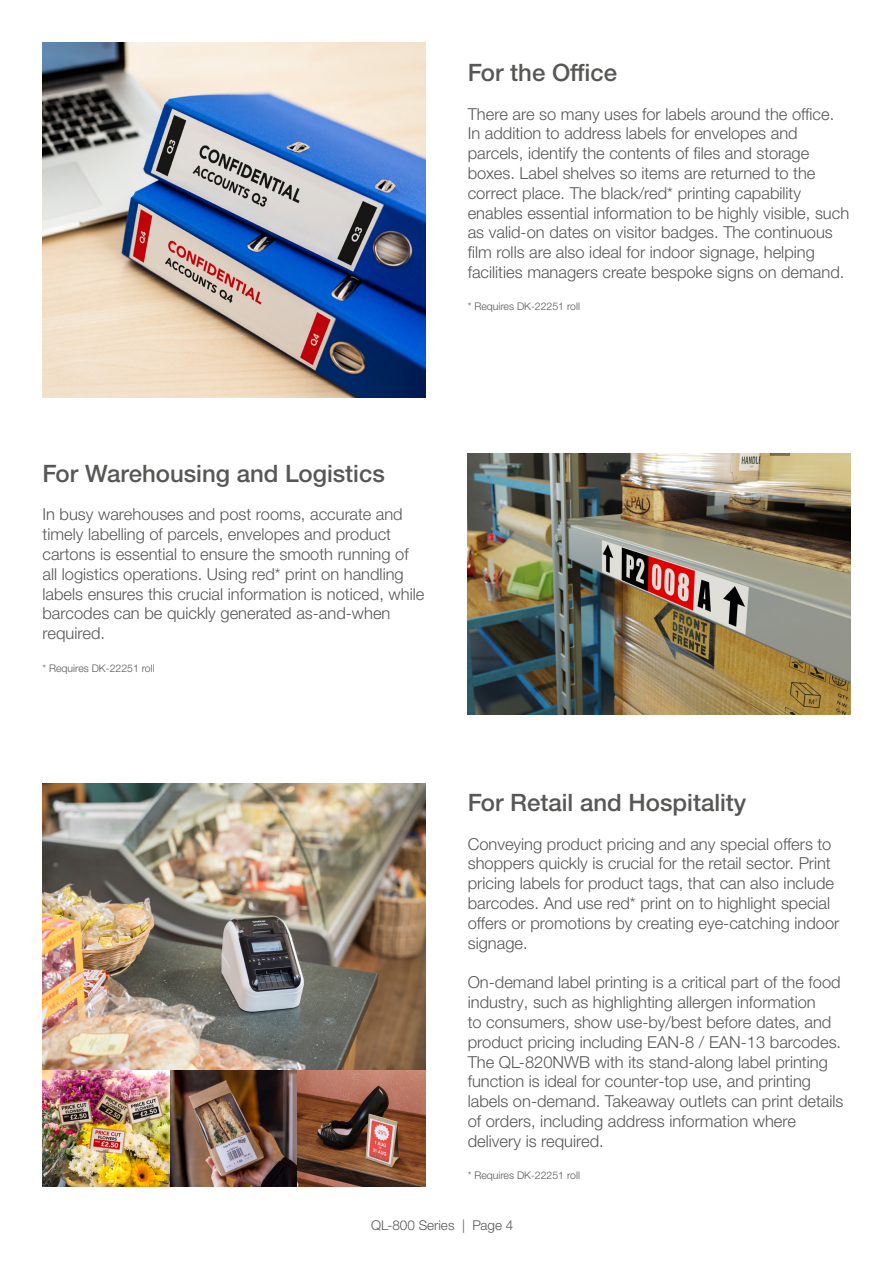
<style>
.page{position:relative;width:893px;height:1263px;background:#fff}
.page>*{position:absolute;margin:0;border:0;box-sizing:border-box;transform-origin:0 0}
.t1{font:500 24px "Helvetica Neue LTW1 G";color:#575756}
.t2{font:300 16.5px/19.8px "Helvetica Neue LTW1 G";color:#575756}
.t3{font:300 13.5px "Helvetica Neue LTW1 G";color:#575756}
.t4{font:300 10.5px "Helvetica Neue LTW1 G";color:#575756}
</style>
<div class="page">
<img style="left:43px;top:43px;width:382px;height:355px">
<img style="left:468px;top:454px;width:382px;height:260px">
<img style="left:43px;top:783px;width:382px;height:287px">
<img style="left:43px;top:1070px;width:127px;height:116px">
<img style="left:170px;top:1070px;width:128px;height:116px">
<svg style="left:298px;top:1070px;width:127px;height:116px;background:#875541"></svg>
<h1 class="t1" style="left:468px;top:58px;width:151px">For the Office</h1>
<p class="t2" style="left:468px;top:104px;width:383px">There are so many uses for labels around the office.<br>In addition to address labels for envelopes and parcels, identify the contents of files and storage boxes. Label shelves so items are returned to the correct place. The black/red* printing capability enables essential information to be highly visible, such as valid-on dates on visitor badges. The continuous film rolls are also ideal for indoor signage, helping facilities managers create bespoke signs on demand.</p>
<p class="t4" style="left:468px;top:300px;width:114px">* Requires DK-22251 roll</p>
<h1 class="t1" style="left:43px;top:459px;width:344px">For Warehousing and Logistics</h1>
<p class="t2" style="left:43px;top:504px;width:383px">In busy warehouses and post rooms, accurate and timely labelling of parcels, envelopes and product cartons is essential to ensure the smooth running of all logistics operations. Using red* print on handling labels ensures this crucial information is noticed, while barcodes can be quickly generated as-and-when required.</p>
<p class="t4" style="left:43px;top:661px;width:114px">* Requires DK-22251 roll</p>
<h1 class="t1" style="left:468px;top:788px;width:280px">For Retail and Hospitality</h1>
<p class="t2" style="left:468px;top:834px;width:373px">Conveying product pricing and any special offers to shoppers quickly is crucial for the retail sector. Print pricing labels for product tags, that can also include barcodes. And use red* print on to highlight special offers or promotions by creating eye-catching indoor signage.</p>
<p class="t2" style="left:468px;top:972px;width:377px">On-demand label printing is a critical part of the food industry, such as highlighting allergen information<br>to consumers, show use-by/best before dates, and product pricing including EAN-8 / EAN-13 barcodes.<br>The QL-820NWB with its stand-along label printing function is ideal for counter-top use, and printing labels on-demand. Takeaway outlets can print details of orders, including address information where delivery is required.</p>
<p class="t4" style="left:468px;top:1169px;width:114px">* Requires DK-22251 roll</p>
<p class="t3" style="left:371px;top:1217px;width:144px">QL-800 Series | Page 4</p>
</div>
